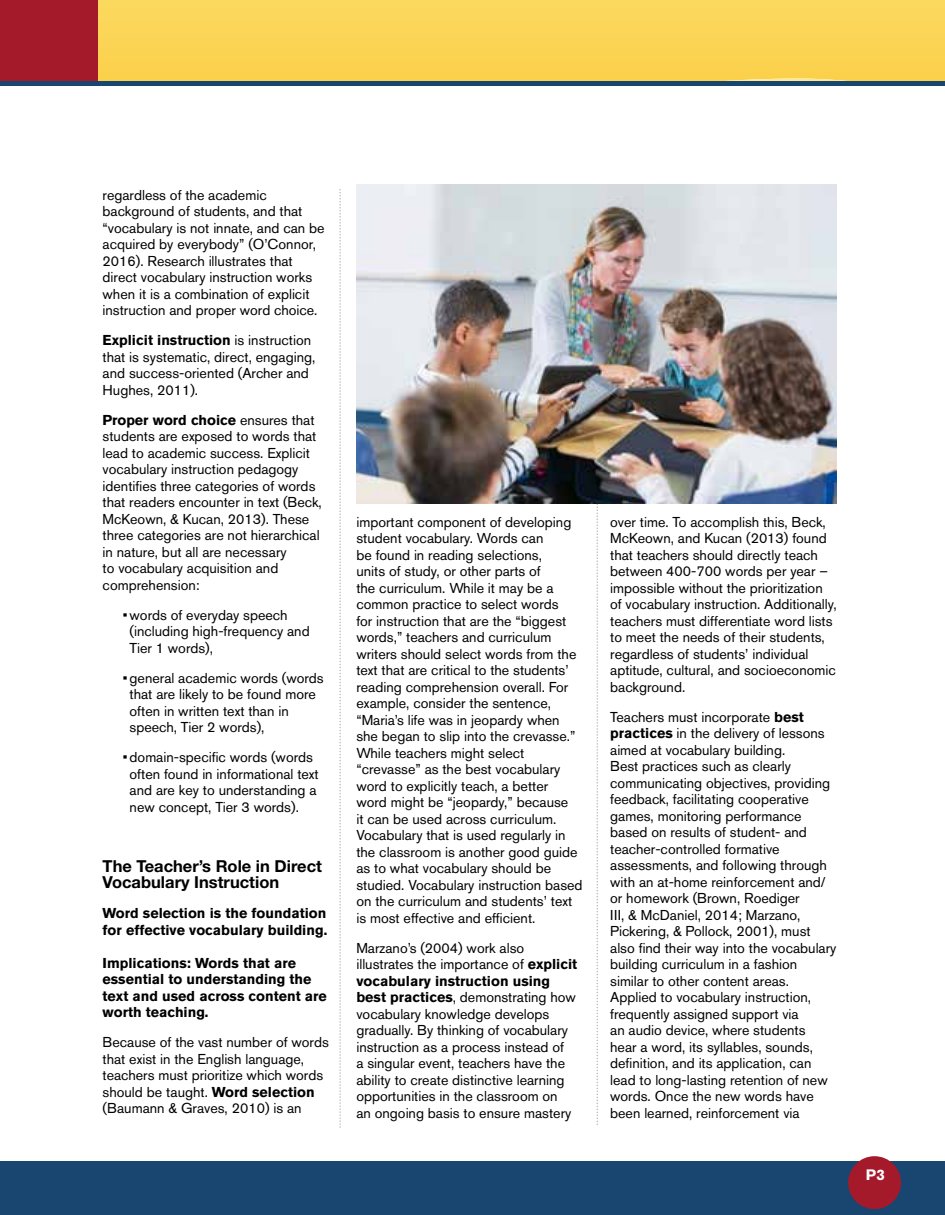
<style>
.page{position:relative;width:945px;height:1215px;background:#fff}
.page>*{position:absolute;margin:0;border:0;box-sizing:border-box;transform-origin:0 0}
.t1{font:700 16.5px/16.5px "Helvetica Neue LT Std";color:#000}
.t2{font:700 15px "Akzidenz Grotesk BE";color:#fff}
.t3{font:14.25px/16.5px "Akzidenz Grotesk BE";color:#000}
.t4{font:700 14.25px/16.5px "Akzidenz Grotesk BE";color:#000}
.s1{font-weight:700}
</style>
<div class="page">
<svg style="left:339px;top:189px;width:2px;height:939px"></svg>
<svg style="left:597px;top:504px;width:1px;height:621px"></svg>
<svg style="left:98px;top:0;width:847px;height:81px;background:#fbd454"></svg>
<img style="left:688px;top:78px;width:184px;height:3px">
<div style="left:0;top:1162px;width:945px;height:53px;background:#194571"></div>
<div style="left:0;top:0;width:98px;height:81px;background:#a51a2a"></div>
<div style="left:0;top:81px;width:945px;height:5px;background:#194571"></div>
<div style="left:848px;top:1156px;width:53px;height:53px;background:#a51a2a;border-radius:50%"></div>
<img style="left:356px;top:184px;width:481px;height:320px">
<p class="t3" style="left:103px;top:186px;width:224px">regardless of the academic background of students, and that “vocabulary is not innate, and can be acquired by everybody” (O’Connor, 2016). Research illustrates that direct vocabulary instruction works when it is a combination of explicit instruction and proper word choice.</p>
<p class="t3" style="left:103px;top:332px;width:214px"><span class="s1">Explicit instruction</span> is instruction that is systematic, direct, engaging, and success-oriented (Archer and<br>Hughes, 2011).</p>
<p class="t3" style="left:103px;top:411px;width:221px"><span class="s1">Proper word choice</span> ensures that students are exposed to words that lead to academic success. Explicit vocabulary instruction pedagogy identifies three categories of words that readers encounter in text (Beck,<br>McKeown, &amp; Kucan, 2013). These three categories are not hierarchical in nature, but all are necessary<br>to vocabulary acquisition and comprehension:</p>
<p class="t3" style="left:130px;top:606px;width:182px;text-indent:-7px">• words of everyday speech (including high-frequency and<br>Tier 1 words),</p>
<p class="t3" style="left:130px;top:669px;width:196px;text-indent:-7px">• general academic words (words that are likely to be found more often in written text than in speech, Tier 2 words),</p>
<p class="t3" style="left:130px;top:749px;width:191px;text-indent:-7px">• domain-specific words (words often found in informational text and are key to understanding a new concept, Tier 3 words).</p>
<p class="t1" style="left:103px;top:857px;width:221px">The Teacher’s Role in Direct<br>Vocabulary Instruction</p>
<p class="t4" style="left:103px;top:905px;width:226px">Word selection is the foundation for effective vocabulary building.</p>
<p class="t4" style="left:103px;top:954px;width:226px">Implications: Words that are essential to understanding the text and used across content are worth teaching.</p>
<p class="t3" style="left:103px;top:1034px;width:228px">Because of the vast number of words that exist in the English language, teachers must prioritize which words should be taught. <span class="s1">Word selection </span>(Baumann &amp; Graves, 2010) is an</p>
<p class="t3" style="left:356px;top:513px;width:228px">important component of developing student vocabulary. Words can<br>be found in reading selections,<br>units of study, or other parts of<br>the curriculum. While it may be a common practice to select words<br>for instruction that are the “biggest words,” teachers and curriculum writers should select words from the text that are critical to the students’ reading comprehension overall. For example, consider the sentence, “Maria’s life was in jeopardy when she began to slip into the crevasse.” While teachers might select “crevasse” as the best vocabulary word to explicitly teach, a better<br>word might be “jeopardy,” because<br>it can be used across curriculum.<br>Vocabulary that is used regularly in the classroom is another good guide as to what vocabulary should be studied. Vocabulary instruction based on the curriculum and students’ text is most effective and efficient.</p>
<p class="t3" style="left:356px;top:939px;width:222px">Marzano’s (2004) work also illustrates the importance of <span class="s1">explicit vocabulary instruction using best practices</span>, demonstrating how vocabulary knowledge develops gradually. By thinking of vocabulary instruction as a process instead of<br>a singular event, teachers have the ability to create distinctive learning opportunities in the classroom on<br>an ongoing basis to ensure mastery</p>
<p class="t3" style="left:610px;top:513px;width:228px">over time. To accomplish this, Beck, McKeown, and Kucan (2013) found that teachers should directly teach between 400-700 words per year – impossible without the prioritization of vocabulary instruction. Additionally, teachers must differentiate word lists to meet the needs of their students, regardless of students’ individual aptitude, cultural, and socioeconomic background.</p>
<p class="t3" style="left:610px;top:708px;width:228px">Teachers must incorporate <span class="s1">best practices</span> in the delivery of lessons aimed at vocabulary building.<br>Best practices such as clearly communicating objectives, providing feedback, facilitating cooperative games, monitoring performance based on results of student- and teacher-controlled formative assessments, and following through with an at-home reinforcement and/ or homework (Brown, Roediger<br>III, &amp; McDaniel, 2014; Marzano, Pickering, &amp; Pollock, 2001), must also find their way into the vocabulary building curriculum in a fashion similar to other content areas.<br>Applied to vocabulary instruction, frequently assigned support via<br>an audio device, where students<br>hear a word, its syllables, sounds, definition, and its application, can lead to long-lasting retention of new words. Once the new words have been learned, reinforcement via</p>
<p class="t2" style="left:866px;top:1166px;width:21px">P3</p>
</div>
